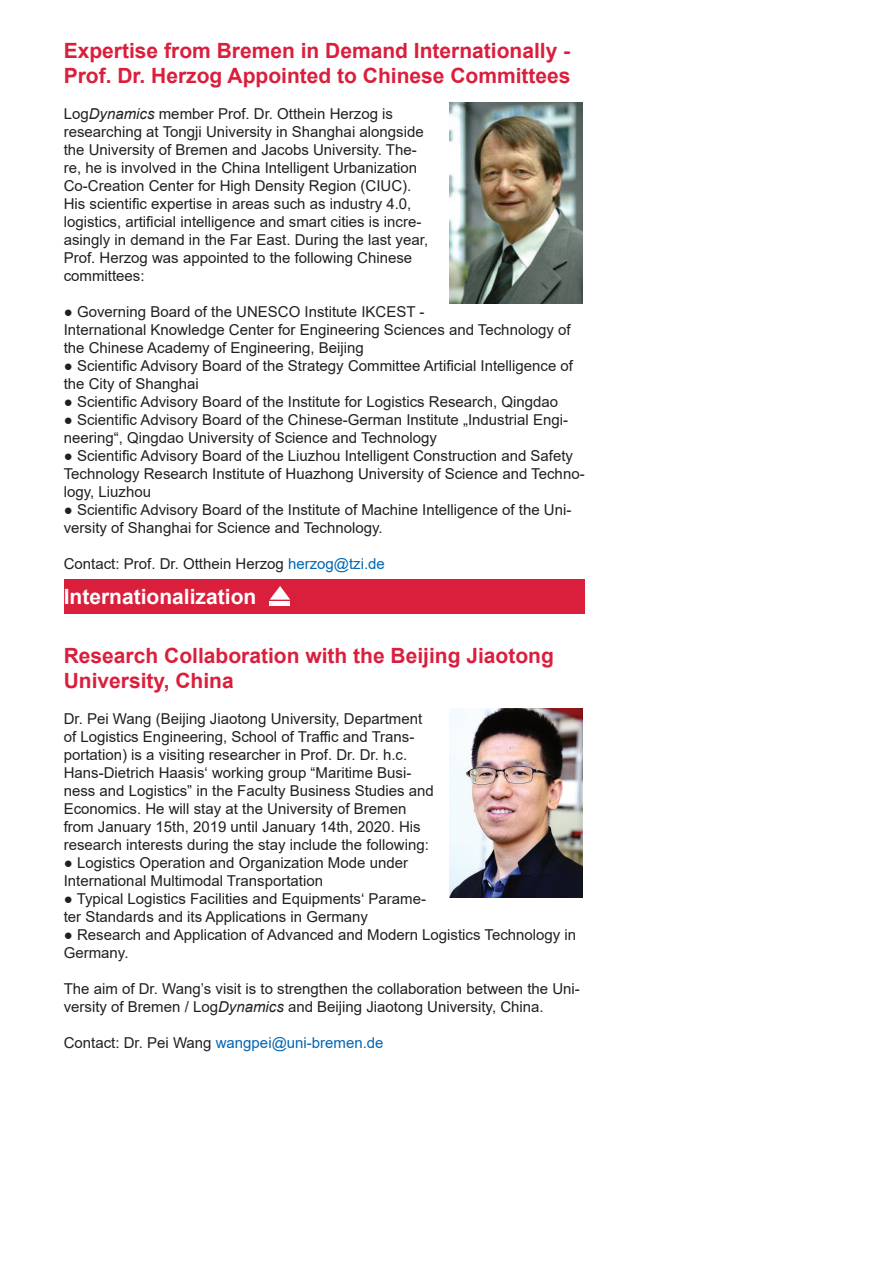
<style>
.page{position:relative;width:893px;height:1263px;background:#fff}
.page>*{position:absolute;margin:0;border:0;box-sizing:border-box;transform-origin:0 0}
.t1{font:700 21px/25.2px "Arial";color:#da1f3d}
.t2{font:700 21px "Arial";color:#fff}
.t3{font:15px/18px "Arial";color:#231f20}
.t4{font:15px "Arial";color:#0166b3}
.s1{font-style:italic}
.s2{color:#0166b3}
.s3{color:#231f20}
</style>
<div class="page">
<img style="left:450px;top:102px;width:133px;height:201px">
<div style="left:64px;top:579px;width:521px;height:34px;background:#da1f3d"></div>
<hr style="left:270px;top:602px;width:20px;height:4px;background:#fff">
<svg style="left:270px;top:586px;width:20px;height:14px"></svg>
<img style="left:450px;top:708px;width:133px;height:189px">
<h1 class="t1" style="left:64px;top:38px;width:508px">Expertise from Bremen in Demand Internationally -<br>Prof. Dr. Herzog Appointed to Chinese Committees</h1>
<p class="t3" style="left:64px;top:105px;width:366px">Log<span class="s1">Dynamics</span> member Prof. Dr. Otthein Herzog is researching at Tongji University in Shanghai alongside the University of Bremen and Jacobs University. The&shy;re, he is involved in the China Intelligent Urbanization Co-Creation Center for High Density Region (CIUC).<br>His scientific expertise in areas such as industry 4.0, logistics, artificial intelligence and smart cities is incre&shy;asingly in demand in the Far East. During the last year, Prof. Herzog was appointed to the following Chinese committees:</p>
<p class="t3" style="left:64px;top:303px;width:508px">● Governing Board of the UNESCO Institute IKCEST -<br>International Knowledge Center for Engineering Sciences and Technology of the Chinese Academy of Engineering, Beijing</p>
<p class="t3" style="left:64px;top:357px;width:511px">● Scientific Advisory Board of the Strategy Committee Artificial Intelligence of the City of Shanghai</p>
<p class="t3" style="left:64px;top:393px;width:496px">● Scientific Advisory Board of the Institute for Logistics Research, Qingdao</p>
<p class="t3" style="left:64px;top:411px;width:506px">● Scientific Advisory Board of the Chinese-German Institute „Industrial Engi&shy;neering“, Qingdao University of Science and Technology</p>
<p class="t3" style="left:64px;top:447px;width:522px">● Scientific Advisory Board of the Liuzhou Intelligent Construction and Safety<br>Technology Research Institute of Huazhong University of Science and Techno&shy;logy, Liuzhou</p>
<p class="t3" style="left:64px;top:501px;width:509px">● Scientific Advisory Board of the Institute of Machine Intelligence of the Uni&shy;versity of Shanghai for Science and Technology.</p>
<p class="t3" style="left:64px;top:555px;width:323px">Contact: Prof. Dr. Otthein Herzog <span class="s2">herzog@tzi.de</span></p>
<h1 class="t2" style="left:64px;top:581px;width:194px">Internationalization</h1>
<h1 class="t1" style="left:64px;top:643px;width:492px">Research Collaboration with the Beijing Jiaotong<br>University, China</h1>
<p class="t3" style="left:64px;top:709px;width:372px">Dr. Pei Wang (Beijing Jiaotong University, Department of Logistics Engineering, School of Traffic and Trans&shy;portation) is a visiting researcher in Prof. Dr. Dr. h.c.<br>Hans-Dietrich Haasis‘ working group “Maritime Busi&shy;ness and Logistics” in the Faculty Business Studies and Economics. He will stay at the University of Bremen from January 15th, 2019 until January 14th, 2020. His research interests during the stay include the following:</p>
<p class="t3" style="left:64px;top:853px;width:346px">● Logistics Operation and Organization Mode under<br>International Multimodal Transportation</p>
<p class="t3" style="left:64px;top:889px;width:364px">● Typical Logistics Facilities and Equipments‘ Parame&shy;ter Standards and its Applications in Germany</p>
<p class="t3" style="left:64px;top:925px;width:514px">● Research and Application of Advanced and Modern Logistics Technology in<br>Germany.</p>
<p class="t3" style="left:64px;top:979px;width:518px">The aim of Dr. Wang’s visit is to strengthen the collaboration between the Uni&shy;versity of Bremen / Log<span class="s1">Dynamics</span> and Beijing Jiaotong University, China.</p>
<p class="t4" style="left:64px;top:1032px;width:321px"><span class="s3">Contact: Dr. Pei Wang</span> wangpei@uni-bremen.de</p>
</div>
